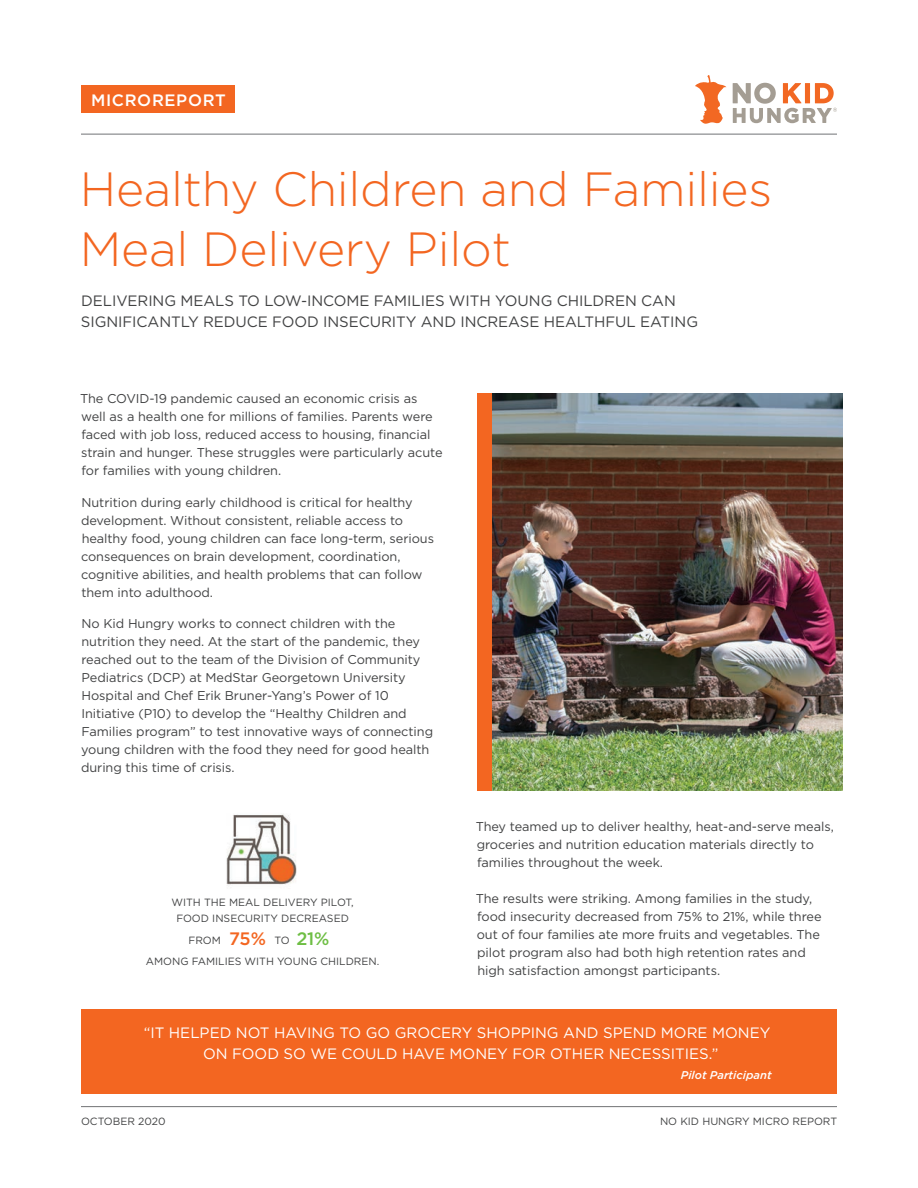
<style>
.page{position:relative;width:918px;height:1188px;background:#fff}
.page>*{position:absolute;margin:0;border:0;box-sizing:border-box;transform-origin:0 0}
.t1{font:300 48px/60px "Gotham";letter-spacing:-.005em;color:#f36621}
.t2{font:500 18px "Gotham";color:#6ebe44}
.t3{font:500 18px "Gotham";color:#f36621}
.t4{font:500 16.5px "Gotham";letter-spacing:.04em;color:#fff}
.t5{font:15px/21px "Gotham";letter-spacing:-.005em;color:#414243}
.t6{font:15px/21px "Gotham";color:#fff;text-align:center}
.t7{font:12.75px/18px "Gotham";letter-spacing:-.005em;color:#414243}
.t8{font:italic 500 11.25px "Gotham";color:#fff}
.t9{font:10.5px/16.5px "Gotham";color:#414243;text-align:center}
.s1{font-weight:400;font-size:10.5px;color:#414243}
</style>
<div class="page">
<div style="left:81px;top:1009px;width:756px;height:85px;background:#f36621"></div>
<hr style="left:81px;top:1106px;width:756px;height:1px;background:#717275">
<hr style="left:81px;top:134px;width:756px;height:1px;background:#717275">
<div style="left:81px;top:85px;width:153px;height:28px;background:#f36621"></div>
<img style="left:491px;top:393px;width:352px;height:398px">
<svg style="left:695px;top:75px;width:32px;height:49px"></svg>
<svg style="left:733px;top:83px;width:104px;height:40px"></svg>
<img style="left:226px;top:814px;width:71px;height:72px">
<div style="left:477px;top:393px;width:14px;height:398px;background:#f36621"></div>
<p class="t4" style="left:91px;top:89px;width:136px">MICROREPORT</p>
<h1 class="t1" style="left:80px;top:157px;width:694px">Healthy Children and Families<br>Meal Delivery Pilot</h1>
<p class="t5" style="left:81px;top:290px;width:619px">DELIVERING MEALS TO LOW-INCOME FAMILIES WITH YOUNG CHILDREN CAN<br>SIGNIFICANTLY REDUCE FOOD INSECURITY AND INCREASE HEALTHFUL EATING</p>
<p class="t7" style="left:80px;top:389px;width:364px">The COVID-19 pandemic caused an economic crisis as well as a health one for millions of families. Parents were faced with job loss, reduced access to housing, financial strain and hunger. These struggles were particularly acute for families with young children.</p>
<p class="t7" style="left:81px;top:493px;width:355px">Nutrition during early childhood is critical for healthy development. Without consistent, reliable access to healthy food, young children can face long-term, serious consequences on brain development, coordination, cognitive abilities, and health problems that can follow them into adulthood.</p>
<p class="t7" style="left:81px;top:614px;width:354px">No Kid Hungry works to connect children with the nutrition they need. At the start of the pandemic, they reached out to the team of the Division of Community Pediatrics (DCP) at MedStar Georgetown University Hospital and Chef Erik Bruner-Yang’s Power of 10<br>Initiative (P10) to develop the “Healthy Children and Families program” to test innovative ways of connecting young children with the food they need for good health during this time of crisis.</p>
<p class="t9" style="left:172px;top:894px;width:184px">WITH THE MEAL DELIVERY PILOT,<br>FOOD INSECURITY DECREASED</p>
<p class="t9" style="left:146px;top:953px;width:235px">AMONG FAMILIES WITH YOUNG CHILDREN.</p>
<p class="t9" style="left:188px;top:932px;width:34px">FROM</p>
<h2 class="t2" style="left:275px;top:927px;width:57px"><span class="s1">TO</span> 21%</h2>
<h2 class="t3" style="left:229px;top:927px;width:38px">75%</h2>
<p class="t7" style="left:476px;top:817px;width:360px">They teamed up to deliver healthy, heat-and-serve meals, groceries and nutrition education materials directly to families throughout the week.</p>
<p class="t7" style="left:476px;top:889px;width:347px">The results were striking. Among families in the study, food insecurity decreased from 75% to 21%, while three out of four families ate more fruits and vegetables. The pilot program also had both high retention rates and high satisfaction amongst participants.</p>
<p class="t6" style="left:144px;top:1022px;width:628px">“IT HELPED NOT HAVING TO GO GROCERY SHOPPING AND SPEND MORE MONEY<br>ON FOOD SO WE COULD HAVE MONEY FOR OTHER NECESSITIES.”</p>
<p class="t8" style="left:681px;top:1068px;width:92px">Pilot Participant</p>
<p class="t9" style="left:81px;top:1113px;width:86px">OCTOBER 2020</p>
<p class="t9" style="left:660px;top:1113px;width:179px">NO KID HUNGRY MICRO REPORT</p>
</div>
